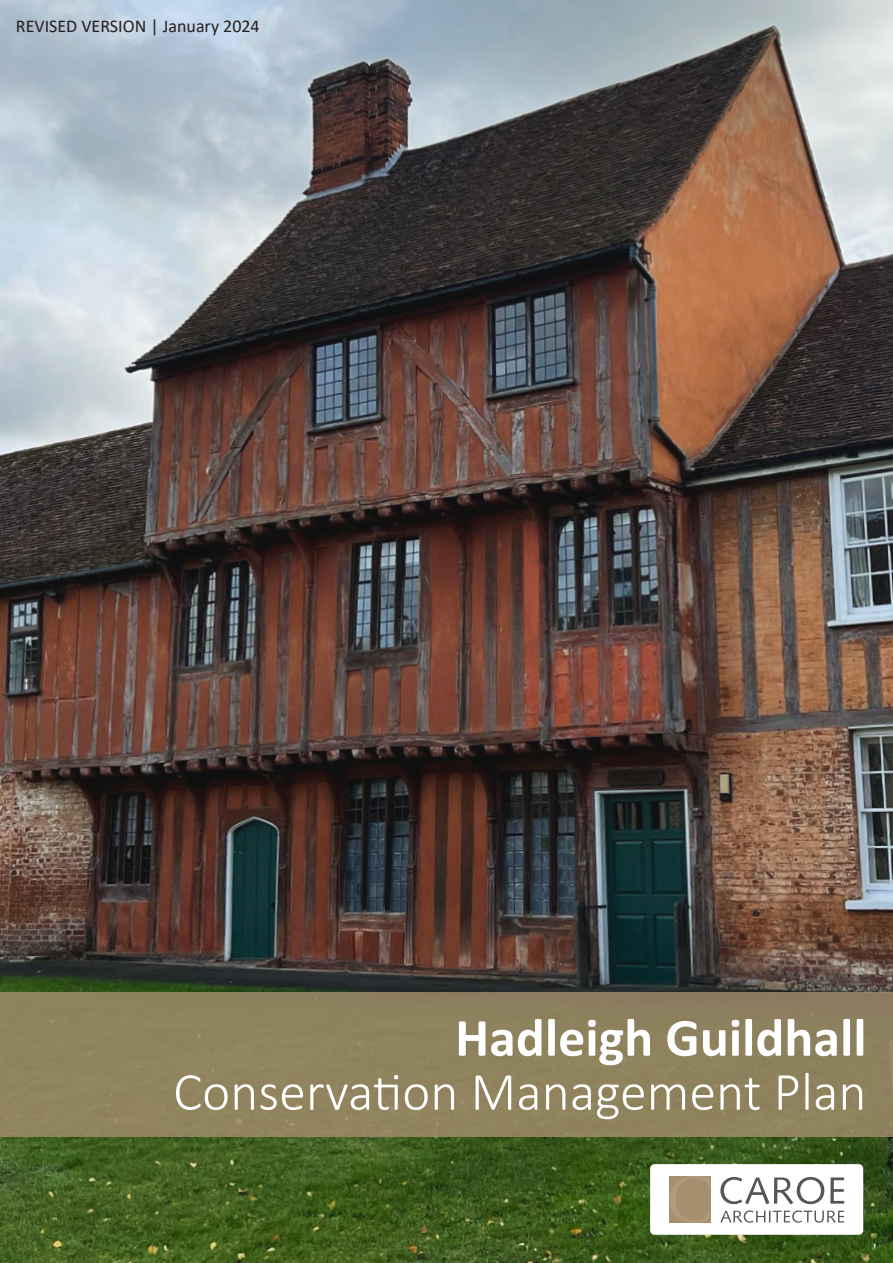
<style>
.page{position:relative;width:893px;height:1263px;background:#fff}
.page>*{position:absolute;margin:0;border:0;box-sizing:border-box;transform-origin:0 0}
.A4P_COVER_TEXT_LARGE_WHITE__RIGHT{font:300 54px "Calibri";color:#fff}
.A4P_COVER_TEXT_LARGE_WHITE__RIGHT-2{font:700 54px "Calibri";color:#fff}
.t1{font:18px "Calibri";color:#231f20}
</style>
<div class="page">
<img style="left:0;top:0;width:893px;height:1263px">
<div style="left:0;top:992px;width:893px;height:145px;background:#8e835e"></div>
<div style="left:650px;top:1164px;width:213px;height:71px;background:#fff;border-radius:4px"></div>
<svg style="left:669px;top:1176px;width:42px;height:47px;background:#a89171"></svg>
<svg style="left:720px;top:1177px;width:124px;height:27px"></svg>
<svg style="left:720px;top:1210px;width:124px;height:13px"></svg>
<p class="t1" style="left:16px;top:13px;width:245px">REVISED VERSION | January 2024</p>
<p class="A4P_COVER_TEXT_LARGE_WHITE__RIGHT-2" style="left:455px;top:999px;width:413px">Hadleigh Guildhall</p>
<p class="A4P_COVER_TEXT_LARGE_WHITE__RIGHT" style="left:173px;top:1058px;width:695px">Conservation Management Plan</p>
</div>
